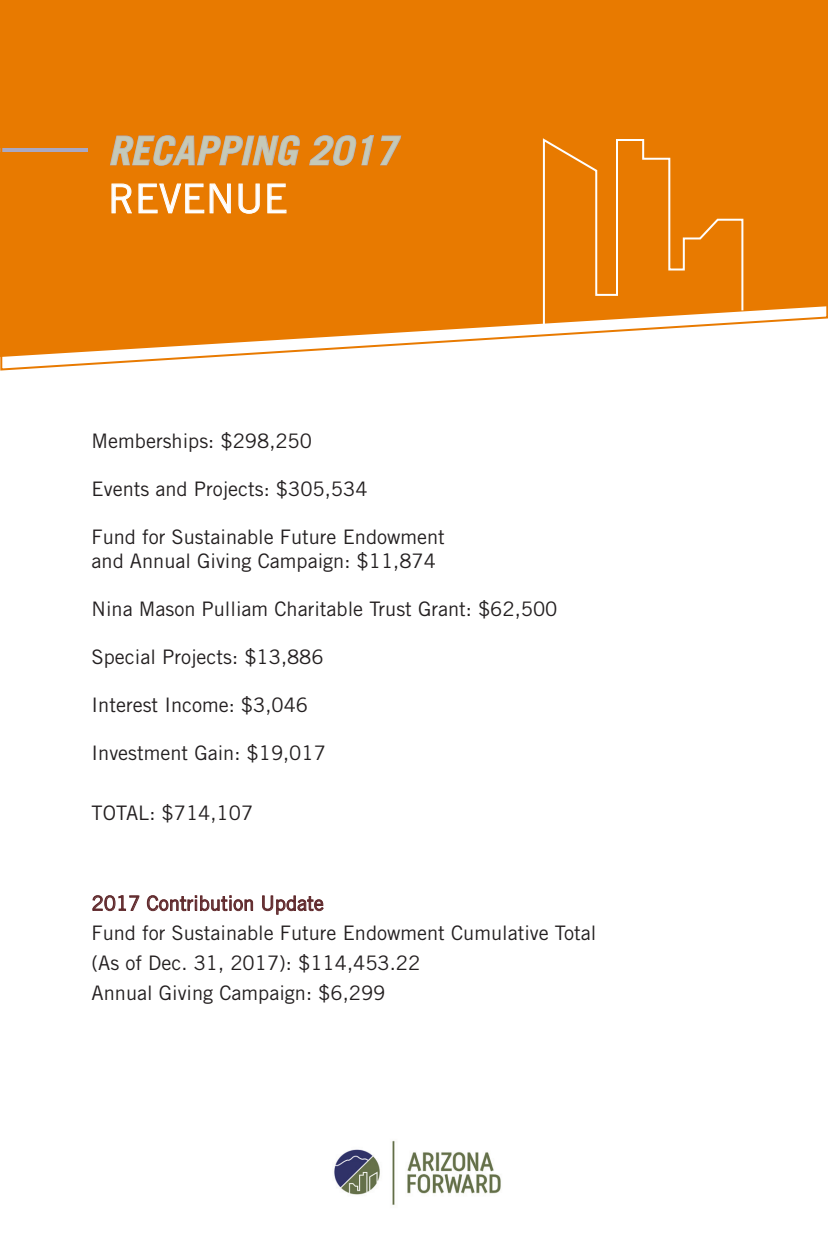
<style>
.page{position:relative;width:828px;height:1260px;background:#fff}
.page>*{position:absolute;margin:0;border:0;box-sizing:border-box;transform-origin:0 0}
.t1{font:italic 700 40px "Trade Gothic LT Std";color:#c5c9b8}
.t2{font:40px "Trade Gothic LT Std";color:#fff}
.t3{font:20px/30px "Trade Gothic LT Std";color:#231f20}
.t4{font:20px "Trade Gothic LT Std";color:#5f282b}
</style>
<div class="page">
<svg style="left:92px;top:895px;width:48px;height:17px"></svg>
<svg style="left:146px;top:895px;width:108px;height:17px"></svg>
<svg style="left:262px;top:895px;width:62px;height:20px"></svg>
<svg style="left:0;top:0;width:828px;height:371px"></svg>
<img style="left:334px;top:1140px;width:167px;height:65px">
<p class="t1" style="left:108px;top:126px;width:291px">RECAPPING 2017</p>
<p class="t2" style="left:108px;top:174px;width:181px">REVENUE</p>
<p class="t3" style="left:92px;top:426px;width:222px">Memberships: $298,250</p>
<p class="t3" style="left:92px;top:474px;width:278px">Events and Projects: $305,534</p>
<p class="t3" style="left:92px;top:522px;width:355px">Fund for Sustainable Future Endowment</p>
<p class="t3" style="left:92px;top:546px;width:346px">and Annual Giving Campaign: $11,874</p>
<p class="t3" style="left:92px;top:594px;width:467px">Nina Mason Pulliam Charitable Trust Grant: $62,500</p>
<p class="t3" style="left:92px;top:642px;width:234px">Special Projects: $13,886</p>
<p class="t3" style="left:92px;top:690px;width:218px">Interest Income: $3,046</p>
<p class="t3" style="left:92px;top:738px;width:236px">Investment Gain: $19,017</p>
<p class="t3" style="left:92px;top:798px;width:163px">TOTAL: $714,107</p>
<p class="t4" style="left:92px;top:891px;width:234px">2017 Contribution Update</p>
<p class="t3" style="left:92px;top:918px;width:506px">Fund for Sustainable Future Endowment Cumulative Total (As of Dec. 31, 2017): $114,453.22</p>
<p class="t3" style="left:92px;top:978px;width:295px">Annual Giving Campaign: $6,299</p>
</div>
